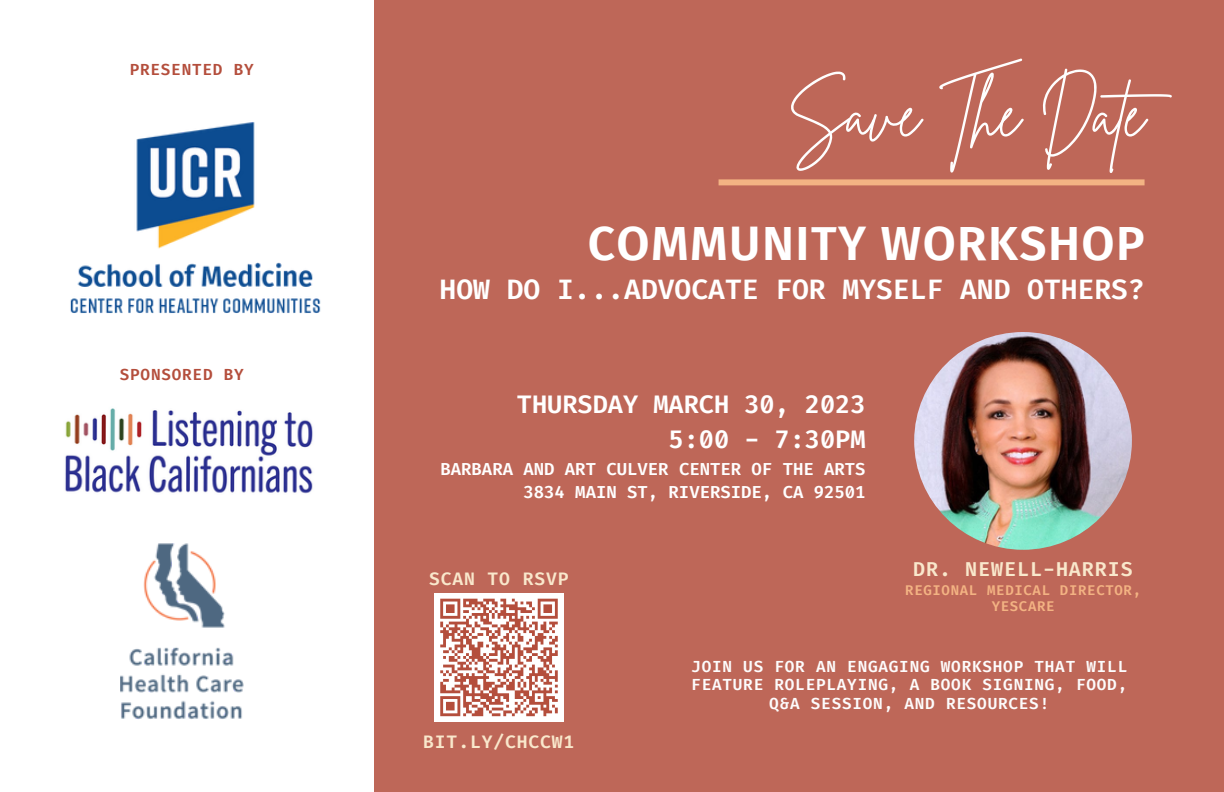
<style>
.page{position:relative;width:1224px;height:792px;background:#fff}
.page>*{position:absolute;margin:0;border:0;box-sizing:border-box;transform-origin:0 0}
.t1{font:63.8px "Brittany Signature";color:#fefefe}
.t2{font:600 48px "Fira Sans";letter-spacing:.03em;color:#fff}
.t3{font:600 28px "Fira Code";color:#fff}
.t4{font:600 25.2px/34.6px "Fira Code";color:#fff;text-align:right}
.t5{font:600 20px "Fira Code";letter-spacing:.05em;color:#f9e8cc}
.t6{font:600 18px "Fira Code";letter-spacing:.05em;color:#f9e8cc}
.t7{font:600 17.2px/23px "Fira Code";color:#fff;text-align:right}
.t8{font:600 16px/18.6px "Fira Code";letter-spacing:.05em;color:#fdfcfc;text-align:center}
.t9{font:600 16px "Fira Code";letter-spacing:.05em;color:#b44e3c}
.t10{font:600 14px/16.4px "Fira Code";letter-spacing:.05em;color:#f3b383;text-align:center}
</style>
<div class="page">
<img style="left:121px;top:543px;width:123px;height:176px">
<img style="left:65px;top:408px;width:248px;height:86px">
<div style="left:374px;top:0;width:850px;height:792px;background:#be6758"></div>
<div style="left:719px;top:179px;width:426px;height:6px;background:#f3b383"></div>
<img style="left:914px;top:332px;width:218px;height:218px;border-radius:50%">
<img style="left:70px;top:122px;width:251px;height:192px">
<div style="left:435px;top:593px;width:129px;height:129px;background:#fff"></div>
<svg style="left:440px;top:598px;width:118px;height:119px"></svg>
<p class="t9" style="left:130px;top:60px;width:126px">PRESENTED BY</p>
<p class="t9" style="left:120px;top:364px;width:126px">SPONSORED BY</p>
<h1 class="t1" style="left:788px;top:73px;width:403px">Save The Date</h1>
<h2 class="t2" style="left:588px;top:215px;width:559px">COMMUNITY WORKSHOP</h2>
<h3 class="t3" style="left:440px;top:271px;width:707px">HOW DO I...ADVOCATE FOR MYSELF AND OTHERS?</h3>
<h3 class="t4" style="left:517px;top:387px;width:350px">THURSDAY MARCH 30, 2023<br>5:00 - 7:30PM</h3>
<p class="t7" style="left:441px;top:458px;width:427px">BARBARA AND ART CULVER CENTER OF THE ARTS<br>3834 MAIN ST, RIVERSIDE, CA 92501</p>
<p class="t6" style="left:429px;top:567px;width:141px">SCAN TO RSVP</p>
<p class="t5" style="left:913px;top:557px;width:221px">DR. NEWELL-HARRIS</p>
<p class="t10" style="left:905px;top:582px;width:237px">REGIONAL MEDICAL DIRECTOR,<br>YESCARE</p>
<p class="t6" style="left:423px;top:731px;width:153px">BIT.LY/CHCCW1</p>
<p class="t8" style="left:691px;top:657px;width:438px">JOIN US FOR AN ENGAGING WORKSHOP THAT WILL<br>FEATURE ROLEPLAYING, A BOOK SIGNING, FOOD,<br>Q&amp;A SESSION, AND RESOURCES!</p>
</div>
